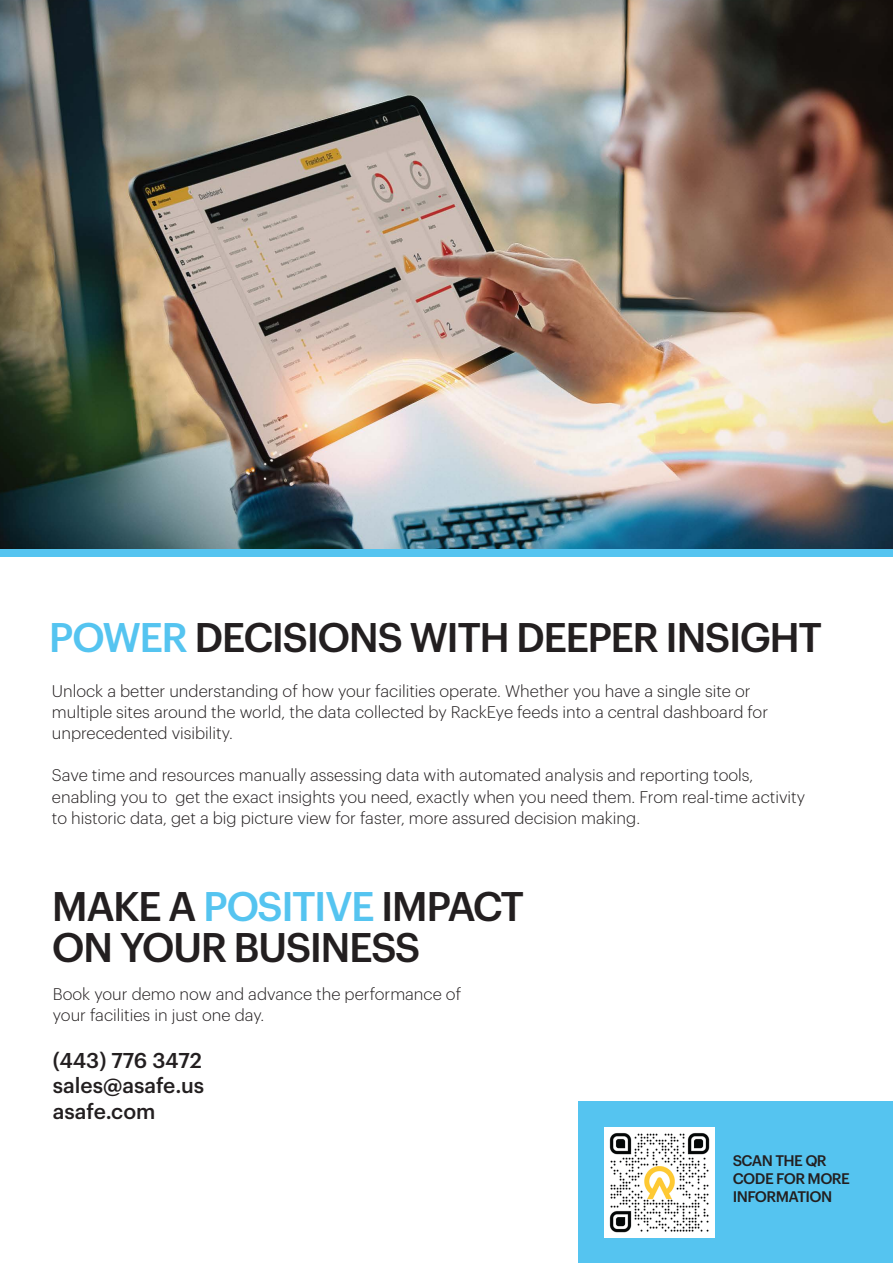
<style>
.page{position:relative;width:893px;height:1263px;background:#fff}
.page>*{position:absolute;margin:0;border:0;box-sizing:border-box;transform-origin:0 0}
.t1{font:500 40.5px/40.5px "Graphik";letter-spacing:-.04em;color:#231f20}
.t2{font:500 21px/25.5px "Graphik";color:#231f20;text-align:justify}
.t3{font:300 16.5px/21px "Graphik";color:#231f20}
.t4{font:500 15px/18px "Graphik";letter-spacing:-.04em;color:#231f20}
.s1{color:#55c4f0}
</style>
<div class="page">
<img style="left:0;top:0;width:893px;height:549px">
<div style="left:0;top:549px;width:893px;height:8px;background:#55c4f0"></div>
<div style="left:578px;top:1102px;width:315px;height:161px;background:#55c4f0"></div>
<img style="left:604px;top:1127px;width:110px;height:110px">
<h1 class="t1" style="left:49px;top:613px;width:775px"><span class="s1">POWER</span> DECISIONS WITH DEEPER INSIGHT</h1>
<p class="t3" style="left:52px;top:680px;width:718px">Unlock a better understanding of how your facilities operate. Whether you have a single site or multiple sites around the world, the data collected by RackEye feeds into a central dashboard for unprecedented visibility.</p>
<p class="t3" style="left:52px;top:764px;width:755px">Save time and resources manually assessing data with automated analysis and reporting tools, enabling you to get the exact insights you need, exactly when you need them. From real-time activity to historic data, get a big picture view for faster, more assured decision making.</p>
<h1 class="t1" style="left:52px;top:883px;width:474px">MAKE A <span class="s1">POSITIVE</span> IMPACT<br>ON YOUR BUSINESS</h1>
<p class="t3" style="left:53px;top:982px;width:410px">Book your demo now and advance the performance of your facilities in just one day.</p>
<p class="t2" style="left:53px;top:1045px;width:153px">(443) 776 3472 sales@asafe.us asafe.com</p>
<p class="t4" style="left:733px;top:1150px;width:119px">SCAN THE QR<br>CODE FOR MORE<br>INFORMATION</p>
</div>
